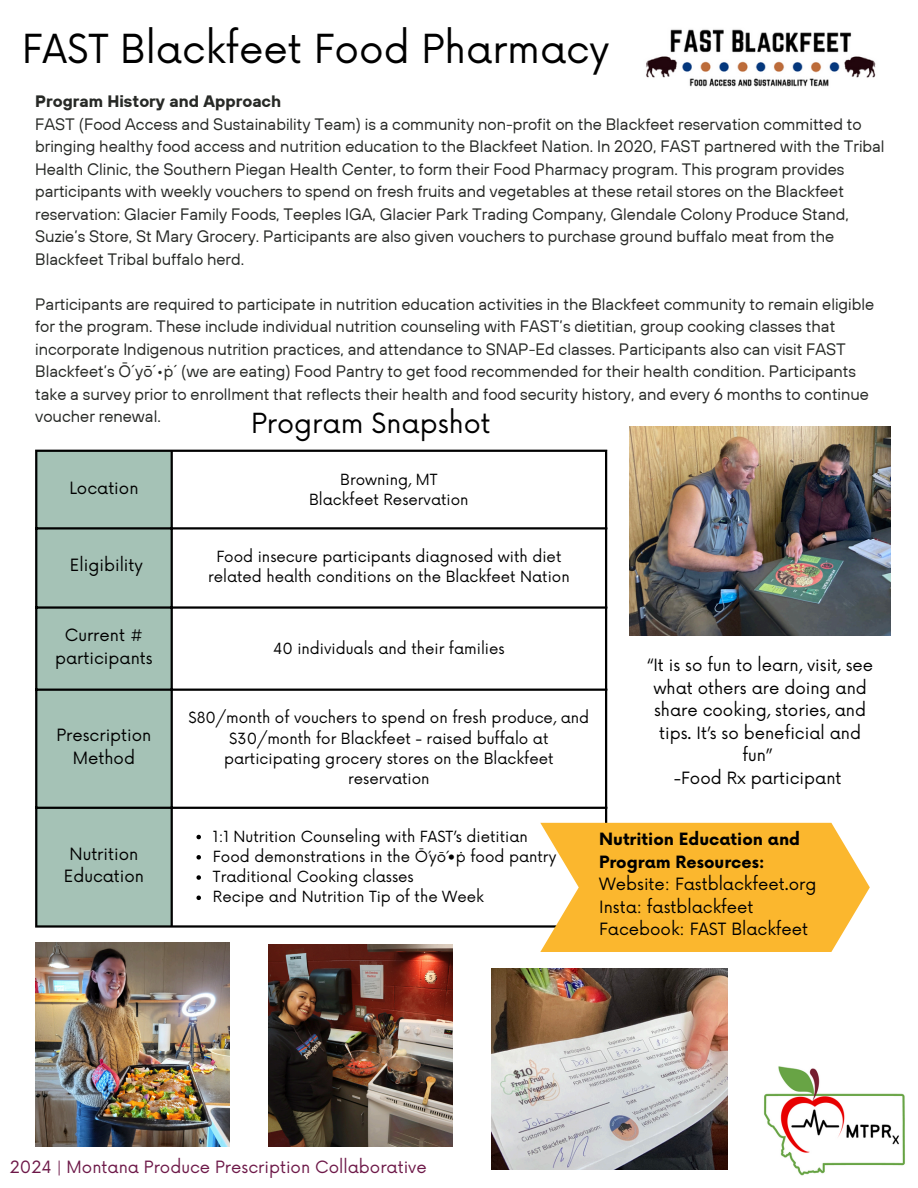
<style>
.page{position:relative;width:918px;height:1188px;background:#fff}
.page>*{position:absolute;margin:0;border:0;box-sizing:border-box;transform-origin:0 0}
.t1{font:39px "Now";color:#000}
.t2{font:27px "Now";color:#000}
.t3{font:16.5px/22.5px "TT Hoves";color:#272926}
.t4{font:16.5px/22.5px "Now";color:#000;text-align:center}
.t5{font:16.5px "Now";color:#6d1848}
.t6{font:700 16.5px/22.5px "Now";color:#000}
.t7{font:700 16.5px "TT Hoves";color:#272926}
.t8{font:15px/20.2px "Now";color:#000;text-align:center}
</style>
<div class="page">
<img style="left:646px;top:29px;width:230px;height:58px">
<img style="left:491px;top:969px;width:237px;height:200px">
<img style="left:630px;top:426px;width:261px;height:209px">
<img style="left:35px;top:943px;width:195px;height:203px">
<div style="left:37px;top:452px;width:134px;height:473px;background:#a5c2b6"></div>
<svg style="left:196px;top:835px;width:5px;height:4px"></svg>
<svg style="left:196px;top:855px;width:5px;height:5px"></svg>
<svg style="left:196px;top:875px;width:5px;height:5px"></svg>
<svg style="left:196px;top:896px;width:5px;height:4px"></svg>
<hr style="left:35px;top:452px;width:2px;height:473px;background:#000">
<hr style="left:171px;top:452px;width:2px;height:473px;background:#000">
<hr style="left:605px;top:452px;width:2px;height:473px;background:#000">
<hr style="left:35px;top:450px;width:572px;height:2px;background:#000">
<hr style="left:35px;top:527px;width:572px;height:3px;background:#000">
<hr style="left:35px;top:606px;width:572px;height:3px;background:#000">
<hr style="left:35px;top:689px;width:572px;height:2px;background:#000">
<hr style="left:35px;top:807px;width:572px;height:2px;background:#000">
<hr style="left:35px;top:925px;width:572px;height:3px;background:#000">
<img style="left:763px;top:1066px;width:142px;height:110px">
<img style="left:268px;top:944px;width:185px;height:203px">
<svg style="left:540px;top:823px;width:330px;height:129px;background:#fbbf46"></svg>
<p class="t1" style="left:22px;top:27px;width:589px">FAST Blackfeet Food Pharmacy</p>
<p class="t7" style="left:35px;top:91px;width:248px">Program History and Approach</p>
<p class="t3" style="left:35px;top:112px;width:851px">FAST (Food Access and Sustainability Team) is a community non-profit on the Blackfeet reservation committed to bringing healthy food access and nutrition education to the Blackfeet Nation. In 2020, FAST partnered with the Tribal Health Clinic, the Southern Piegan Health Center, to form their Food Pharmacy program. This program provides participants with weekly vouchers to spend on fresh fruits and vegetables at these retail stores on the Blackfeet reservation: Glacier Family Foods, Teeples IGA, Glacier Park Trading Company, Glendale Colony Produce Stand, Suzie’s Store, St Mary Grocery. Participants are also given vouchers to purchase ground buffalo meat from the Blackfeet Tribal buffalo herd.</p>
<p class="t3" style="left:35px;top:292px;width:841px">Participants are required to participate in nutrition education activities in the Blackfeet community to remain eligible for the program. These include individual nutrition counseling with FAST’s dietitian, group cooking classes that incorporate Indigenous nutrition practices, and attendance to SNAP-Ed classes. Participants also can visit FAST Blackfeet’s Ō´yō´•ṗ´ (we are eating) Food Pantry to get food recommended for their health condition. Participants take a survey prior to enrollment that reflects their health and food security history, and every 6 months to continue voucher renewal.</p>
<p class="t2" style="left:251px;top:408px;width:241px">Program Snapshot</p>
<h1 class="t4" style="left:69px;top:477px;width:71px">Location</h1>
<p class="t8" style="left:340px;top:470px;width:99px">Browning, MT</p>
<p class="t8" style="left:309px;top:490px;width:161px">Blackfeet Reservation</p>
<p class="t4" style="left:70px;top:555px;width:74px">Eligibility</p>
<p class="t8" style="left:208px;top:547px;width:363px">Food insecure participants diagnosed with diet related health conditions on the Blackfeet Nation</p>
<h2 class="t4" style="left:55px;top:625px;width:99px">Current # participants</h2>
<p class="t8" style="left:273px;top:639px;width:233px">40 individuals and their families</p>
<p class="t4" style="left:56px;top:725px;width:97px">Prescription<br>Method</p>
<p class="t8" style="left:189px;top:709px;width:402px">$80/month of vouchers to spend on fresh produce, and $30/month for Blackfeet - raised buffalo at participating grocery stores on the Blackfeet reservation</p>
<p class="t4" style="left:647px;top:655px;width:228px">“It is so fun to learn, visit, see what others are doing and share cooking, stories, and tips. It’s so beneficial and fun”</p>
<p class="t4" style="left:674px;top:767px;width:169px">-Food Rx participant</p>
<p class="t4" style="left:64px;top:843px;width:82px">Nutrition<br>Education</p>
<p class="t8" style="left:213px;top:827px;width:316px">1:1 Nutrition Counseling with FAST’s dietitian</p>
<p class="t8" style="left:213px;top:847px;width:345px">Food demonstrations in the Ō´yō´•ṗ food pantry</p>
<p class="t8" style="left:213px;top:867px;width:202px">Traditional Cooking classes</p>
<p class="t8" style="left:213px;top:888px;width:273px">Recipe and Nutrition Tip of the Week</p>
<p class="t6" style="left:599px;top:829px;width:202px">Nutrition Education and<br>Program Resources:</p>
<p class="t4" style="left:599px;top:874px;width:219px">Website: Fastblackfeet.org</p>
<p class="t4" style="left:599px;top:896px;width:156px">Insta: fastblackfeet</p>
<p class="t4" style="left:599px;top:919px;width:211px">Facebook: FAST Blackfeet</p>
<p class="t5" style="left:10px;top:1158px;width:419px">2024 | Montana Produce Prescription Collaborative</p>
</div>
